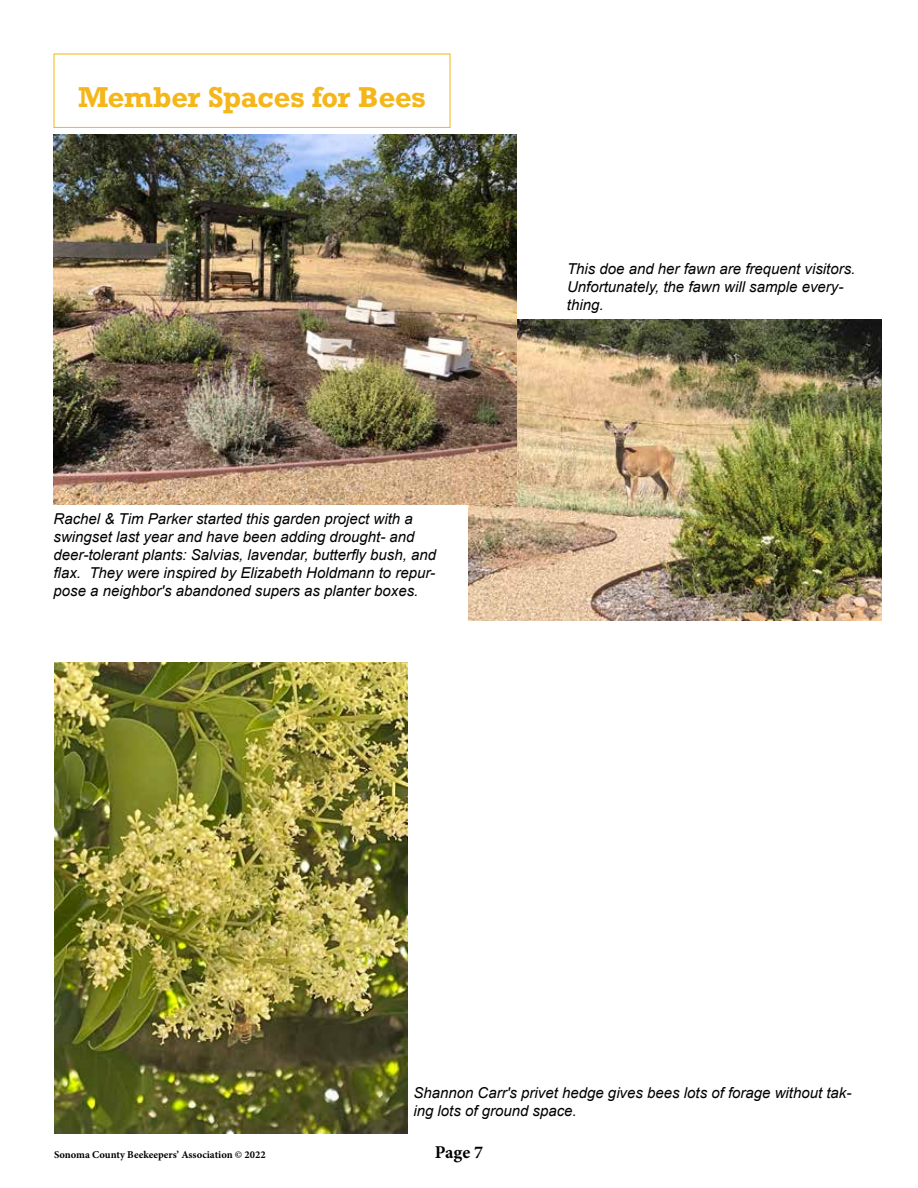
<style>
.page{position:relative;width:918px;height:1188px;background:#fff}
.page>*{position:absolute;margin:0;border:0;box-sizing:border-box;transform-origin:0 0}
.t1{font:700 27px "Rockwell";color:#f4b619}
.t2{font:700 18px "Minion Pro";color:#000}
.t3{font:italic 15px/18px "Arial";color:#000}
.t4{font:700 10.5px "Minion Pro";color:#000}
</style>
<div class="page">
<div style="left:54px;top:54px;width:396px;height:74px;border:1px solid #f4b619"></div>
<img style="left:468px;top:319px;width:413px;height:302px">
<img style="left:54px;top:134px;width:463px;height:371px">
<img style="left:54px;top:662px;width:354px;height:472px">
<h1 class="t1" style="left:78px;top:80px;width:349px">Member Spaces for Bees</h1>
<p class="t3" style="left:54px;top:510px;width:384px">Rachel &amp; Tim Parker started this garden project with a swingset last year and have been adding drought- and deer-tolerant plants: Salvias, lavendar, butterfly bush, and flax. They were inspired by Elizabeth Holdmann to repur&shy;pose a neighbor's abandoned supers as planter boxes.</p>
<p class="t3" style="left:567px;top:260px;width:290px">This doe and her fawn are frequent visitors.<br>Unfortunately, the fawn will sample every&shy;thing.</p>
<p class="t3" style="left:413px;top:1084px;width:440px">Shannon Carr's privet hedge gives bees lots of forage without tak&shy;ing lots of ground space.</p>
<p class="t4" style="left:54px;top:1147px;width:213px">Sonoma County Beekeepers’ Association © 2022</p>
<p class="t2" style="left:435px;top:1139px;width:50px">Page 7</p>
</div>
